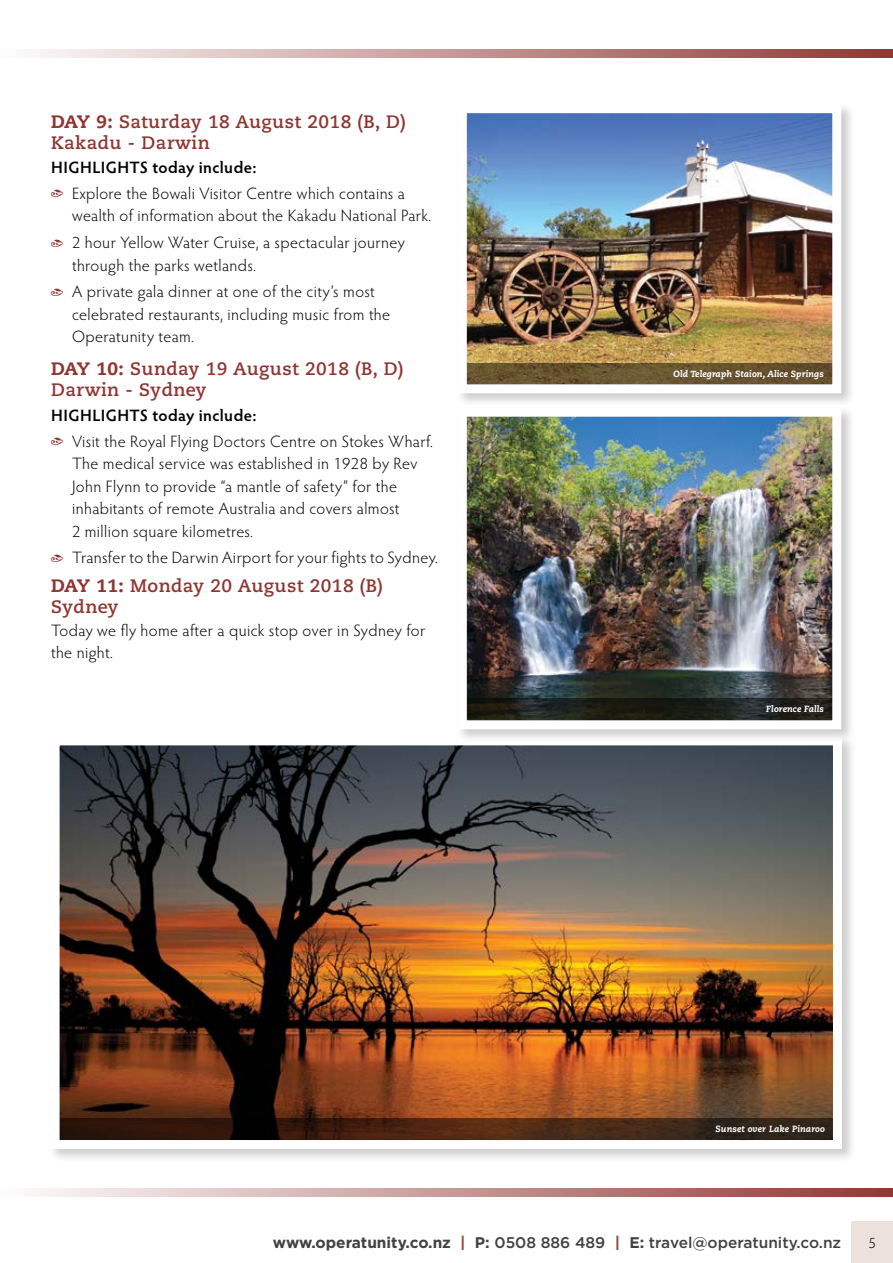
<style>
.page{position:relative;width:893px;height:1263px;background:#fff}
.page>*{position:absolute;margin:0;border:0;box-sizing:border-box;transform-origin:0 0}
.t1{font:700 18px/21px "Caecilia LT Std";letter-spacing:.025em;color:#8e3631}
.t2{font:300 16.5px/22.5px "Hypatia Sans Pro";letter-spacing:.025em;color:#000}
.t3{font:600 16.5px "Hypatia Sans Pro";letter-spacing:.025em;color:#000}
.t4{font:500 15.45px "Gotham";color:#414042}
.t5{font:300 15px "Hypatia Sans Pro";color:#000}
.t6{font:italic 800 9px "Caecilia LT Std";letter-spacing:.01em;color:#fff}
.s1{font-weight:800}
.s2{color:#8e3631}
.s3{font-weight:700}
.s4{font-weight:700;color:#97473a}
</style>
<div class="page">
<div style="left:851px;top:1221px;width:42px;height:42px;background:#ede1db"></div>
<div style="left:456px;top:102px;width:399px;height:306px;background:#000;opacity:.2"></div>
<img style="left:456px;top:102px;width:390px;height:296px">
<div style="left:48px;top:734px;width:808px;height:429px;background:#000;opacity:.2"></div>
<img style="left:48px;top:734px;width:798px;height:419px">
<svg style="left:40px;top:1188px;width:853px;height:8px;background:#c39693"></svg>
<svg style="left:40px;top:49px;width:853px;height:8px;background:#c39693"></svg>
<div style="left:456px;top:405px;width:399px;height:338px;background:#000;opacity:.2"></div>
<img style="left:456px;top:403px;width:390px;height:331px">
<p class="t1" style="left:51px;top:111px;width:356px"><span class="s1">DAY 9:</span> Saturday 18 August 2018 (B, D)<br>Kakadu - Darwin</p>
<p class="t3" style="left:51px;top:156px;width:207px">HIGHLIGHTS today include:</p>
<p class="t2" style="left:72px;top:182px;width:361px;text-indent:-21px"><span class="s2">•</span> Explore the Bowali Visitor Centre which contains a wealth of information about the Kakadu National Park.</p>
<p class="t2" style="left:72px;top:231px;width:334px;text-indent:-21px"><span class="s2">•</span> 2 hour Yellow Water Cruise, a spectacular journey through the parks wetlands.</p>
<p class="t2" style="left:72px;top:280px;width:320px;text-indent:-21px"><span class="s2">•</span> A private gala dinner at one of the city’s most celebrated restaurants, including music from the<br>Operatunity team.</p>
<p class="t1" style="left:51px;top:359px;width:354px"><span class="s1">DAY 10:</span> Sunday 19 August 2018 (B, D)<br>Darwin - Sydney</p>
<p class="t3" style="left:51px;top:404px;width:207px">HIGHLIGHTS today include:</p>
<p class="t2" style="left:72px;top:429px;width:362px;text-indent:-21px"><span class="s2">•</span> Visit the Royal Flying Doctors Centre on Stokes Wharf.<br>The medical service was established in 1928 by Rev John Flynn to provide “a mantle of safety” for the inhabitants of remote Australia and covers almost<br>2 million square kilometres.</p>
<p class="t2" style="left:51px;top:546px;width:388px"><span class="s2">•</span> Transfer to the Darwin Airport for your fights to Sydney.</p>
<p class="t1" style="left:51px;top:576px;width:333px"><span class="s1">DAY 11:</span> Monday 20 August 2018 (B)<br>Sydney</p>
<p class="t2" style="left:51px;top:618px;width:376px">Today we fly home after a quick stop over in Sydney for the night.</p>
<p class="t6" style="left:673px;top:368px;width:152px">Old Telegraph Staion, Alice Springs</p>
<p class="t6" style="left:766px;top:704px;width:59px">Florence Falls</p>
<p class="t6" style="left:715px;top:1123px;width:111px">Sunset over Lake Pinaroo</p>
<p class="t4" style="left:273px;top:1233px;width:570px"><span class="s3">www.operatunity.co.nz</span> <span class="s4">|</span> <span class="s3">P:</span> 0508 886 489 <span class="s4">|</span> <span class="s3">E:</span> travel@operatunity.co.nz</p>
<p class="t5" style="left:869px;top:1233px;width:9px">5</p>
</div>
